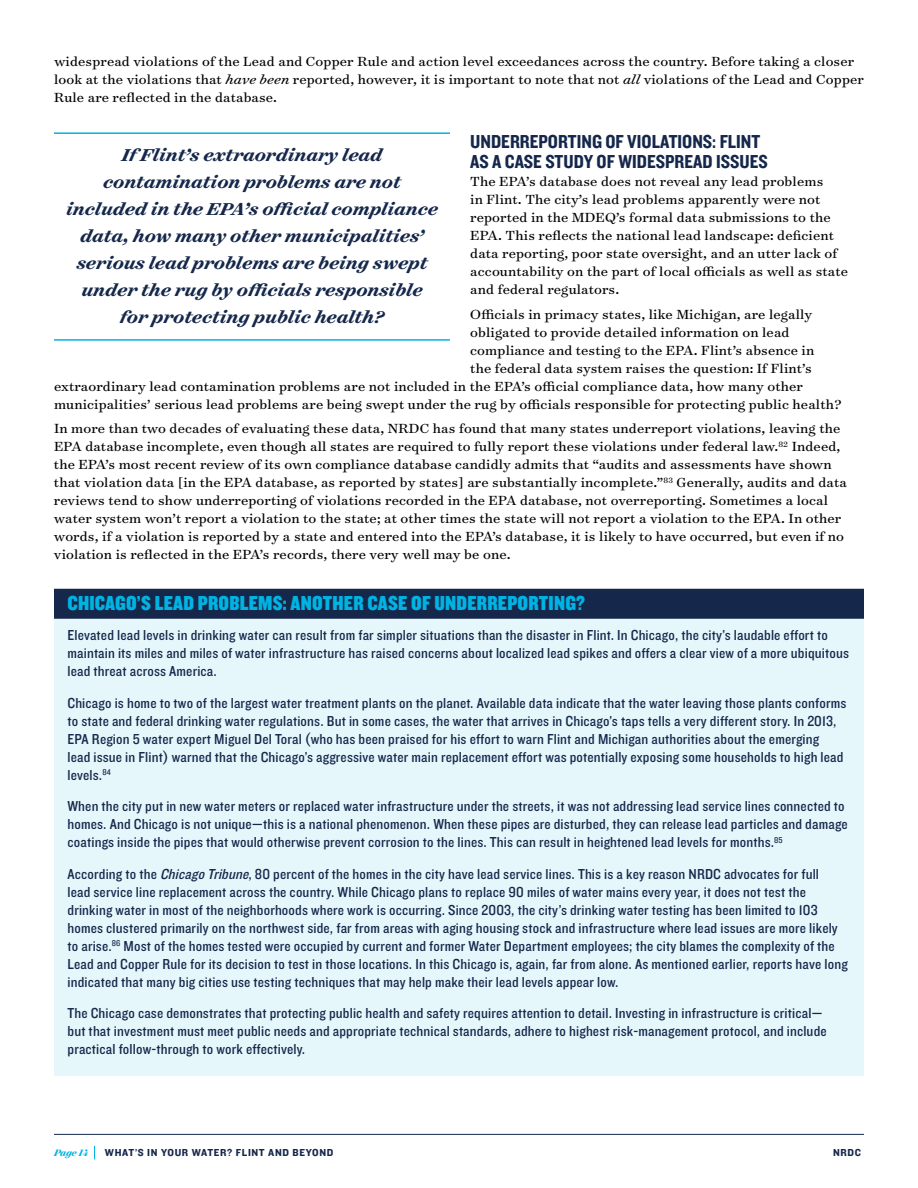
<style>
.page{position:relative;width:918px;height:1188px;background:#fff}
.page>*{position:absolute;margin:0;border:0;box-sizing:border-box;transform-origin:0 0}
.t1{font:21px "Knockout 70 Full Welterwt";letter-spacing:.01em;color:#00b3e3}
.t2{font:italic 700 19.5px/27px "Surveyor Text";color:#15284b;text-align:center}
.t3{font:19.5px/19.5px "Knockout 50 Welterweight";color:#15284b}
.t4{font:15px/18px "Knockout 30 Junior Welterwt";letter-spacing:.01em;color:#15284b}
.t5{font:15px/18px "Surveyor Text";letter-spacing:.01em;color:#000}
.t6{font:10.5px "Knockout 51 Middleweight";letter-spacing:.06em;color:#15284b}
.t7{font:italic 700 10.5px "Surveyor Display";letter-spacing:-.035em;color:#00b3e3}
.s1{font-style:italic}
</style>
<div class="page">
<hr style="left:54px;top:1134px;width:810px;height:1px;background:#15284b">
<svg style="left:94px;top:1146px;width:1px;height:13px"></svg>
<div style="left:54px;top:600px;width:810px;height:476px;background:#e6f7fc"></div>
<div style="left:54px;top:589px;width:810px;height:30px;background:#15284b"></div>
<hr style="left:54px;top:132px;width:396px;height:2px;background:#00b3e3">
<hr style="left:54px;top:339px;width:396px;height:2px;background:#00b3e3">
<p class="t5" style="left:54px;top:52px;width:812px">widespread violations of the Lead and Copper Rule and action level exceedances across the country. Before taking a closer look at the violations that <span class="s1">have been</span> reported, however, it is important to note that not <span class="s1">all</span> violations of the Lead and Copper<br>Rule are reflected in the database.</p>
<h2 class="t3" style="left:470px;top:132px;width:299px">UNDERREPORTING OF VIOLATIONS: FLINT<br>AS A CASE STUDY OF WIDESPREAD ISSUES</h2>
<p class="t5" style="left:470px;top:172px;width:379px">The EPA’s database does not reveal any lead problems<br>in Flint. The city’s lead problems apparently were not reported in the MDEQ’s formal data submissions to the EPA. This reflects the national lead landscape: deficient data reporting, poor state oversight, and an utter lack of accountability on the part of local officials as well as state and federal regulators.</p>
<p class="t5" style="left:470px;top:305px;width:344px">Officials in primacy states, like Michigan, are legally</p>
<p class="t5" style="left:470px;top:323px;width:321px">obligated to provide detailed information on lead</p>
<p class="t5" style="left:470px;top:341px;width:346px">compliance and testing to the EPA. Flint’s absence in</p>
<p class="t5" style="left:470px;top:359px;width:343px">the federal data system raises the question: If Flint’s</p>
<p class="t5" style="left:54px;top:377px;width:751px">extraordinary lead contamination problems are not included in the EPA’s official compliance data, how many other</p>
<p class="t5" style="left:54px;top:395px;width:789px">municipalities’ serious lead problems are being swept under the rug by officials responsible for protecting public health?</p>
<p class="t5" style="left:54px;top:419px;width:794px">In more than two decades of evaluating these data, NRDC has found that many states underreport violations, leaving the EPA database incomplete, even though all states are required to fully report these violations under federal law.<sup>82</sup> Indeed, the EPA’s most recent review of its own compliance database candidly admits that “audits and assessments have shown that violation data [in the EPA database, as reported by states] are substantially incomplete.”<sup>83</sup> Generally, audits and data reviews tend to show underreporting of violations recorded in the EPA database, not overreporting. Sometimes a local water system won’t report a violation to the state; at other times the state will not report a violation to the EPA. In other words, if a violation is reported by a state and entered into the EPA’s database, it is likely to have occurred, but even if no violation is reflected in the EPA’s records, there very well may be one.</p>
<h1 class="t1" style="left:68px;top:590px;width:519px">CHICAGO’S LEAD PROBLEMS: ANOTHER CASE OF UNDERREPORTING?</h1>
<p class="t4" style="left:68px;top:626px;width:783px">Elevated lead levels in drinking water can result from far simpler situations than the disaster in Flint. In Chicago, the city’s laudable effort to maintain its miles and miles of water infrastructure has raised concerns about localized lead spikes and offers a clear view of a more ubiquitous lead threat across America.</p>
<p class="t4" style="left:68px;top:693px;width:780px">Chicago is home to two of the largest water treatment plants on the planet. Available data indicate that the water leaving those plants conforms to state and federal drinking water regulations. But in some cases, the water that arrives in Chicago’s taps tells a very different story. In 2013, EPA Region 5 water expert Miguel Del Toral (who has been praised for his effort to warn Flint and Michigan authorities about the emerging<br>lead issue in Flint) warned that the Chicago’s aggressive water main replacement effort was potentially exposing some households to high lead levels.<sup>84</sup></p>
<p class="t4" style="left:67px;top:797px;width:782px">When the city put in new water meters or replaced water infrastructure under the streets, it was not addressing lead service lines connected to homes. And Chicago is not unique—this is a national phenomenon. When these pipes are disturbed, they can release lead particles and damage coatings inside the pipes that would otherwise prevent corrosion to the lines. This can result in heightened lead levels for months.<sup>85</sup></p>
<p class="t4" style="left:67px;top:864px;width:782px">According to the <span class="s1">ChicagoTribune</span>, 80 percent of the homes in the city have lead service lines. This is a key reason NRDC advocates for full<br>lead service line replacement across the country. While Chicago plans to replace 90 miles of water mains every year, it does not test the drinking water in most of the neighborhoods where work is occurring. Since 2003, the city’s drinking water testing has been limited to 103 homes clustered primarily on the northwest side, far from areas with aging housing stock and infrastructure where lead issues are more likely to arise.<sup>86</sup> Most of the homes tested were occupied by current and former Water Department employees; the city blames the complexity of the Lead and Copper Rule for its decision to test in those locations. In this Chicago is, again, far from alone. As mentioned earlier, reports have long indicated that many big cities use testing techniques that may help make their lead levels appear low.</p>
<p class="t4" style="left:68px;top:1004px;width:761px">The Chicago case demonstrates that protecting public health and safety requires attention to detail. Investing in infrastructure is critical— but that investment must meet public needs and appropriate technical standards, adhere to highest risk-management protocol, and include practical follow-through to work effectively.</p>
<p class="t2" style="left:66px;top:141px;width:373px">If Flint’s extraordinary lead contamination problems are not included in the EPA’s official compliance data, how many other municipalities’ serious lead problems are being swept under the rug by officials responsible for protecting public health?</p>
<p class="t7" style="left:54px;top:1146px;width:36px">Page 14</p>
<p class="t6" style="left:105px;top:1146px;width:230px">WHAT’S IN YOUR WATER? FLINT AND BEYOND</p>
<p class="t6" style="left:833px;top:1146px;width:29px">NRDC</p>
</div>
